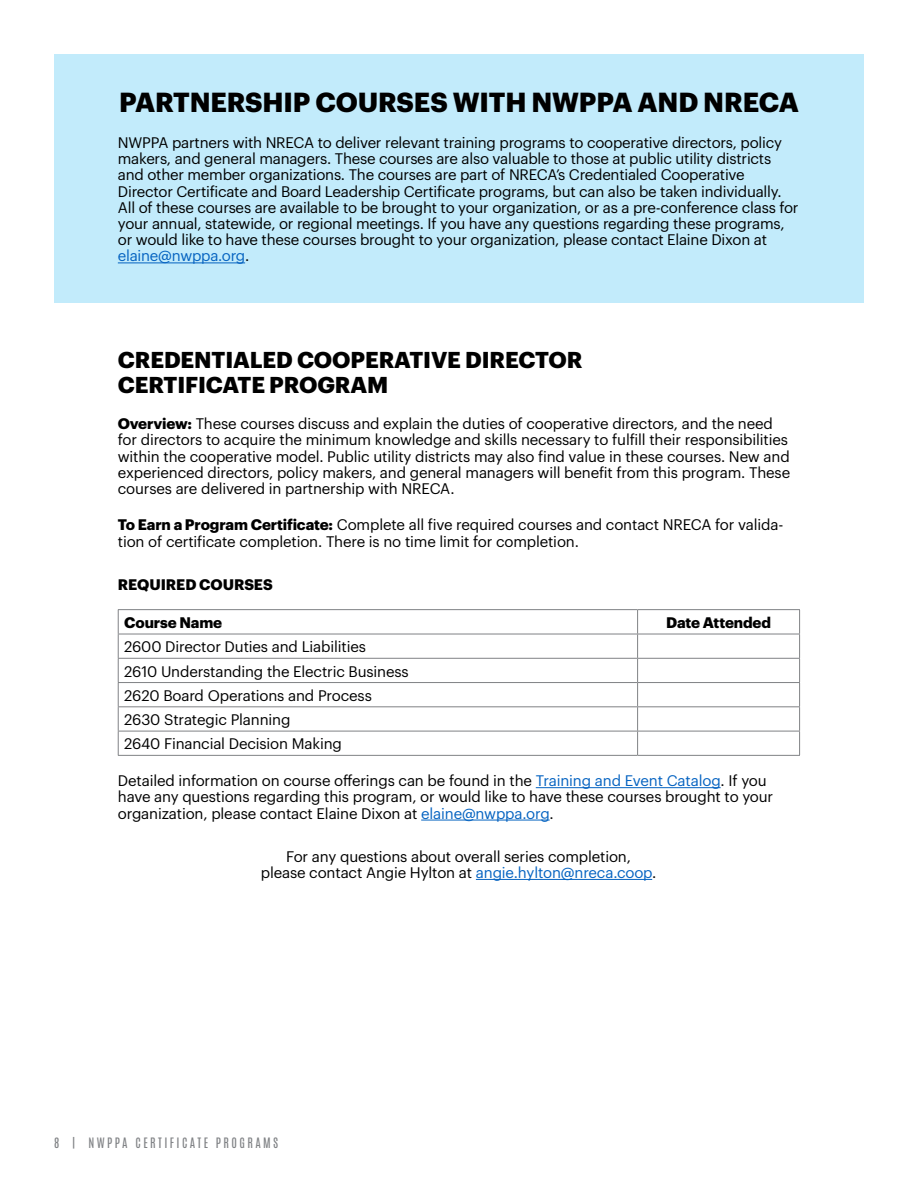
<style>
.page{position:relative;width:918px;height:1188px;background:#fff}
.page>*{position:absolute;margin:0;border:0;box-sizing:border-box;transform-origin:0 0}
.t1{font:700 27px "Graphik";letter-spacing:-.005em;color:#000}
.t2{font:700 22.5px/24.3px "Graphik";letter-spacing:-.005em;color:#000}
.t3{font:15px/16.2px "Graphik";letter-spacing:-.01em;color:#000}
.t4{font:700 15px "Graphik";letter-spacing:-.01em;color:#000}
.t5{font:12px "Antonio";letter-spacing:.2em;color:#808285}
.s1{color:#0563c1}
.s2{font-weight:700}
</style>
<div class="page">
<div style="left:54px;top:54px;width:810px;height:248px;background:#c2ebfb"></div>
<hr style="left:118px;top:263px;width:127px;height:1px;background:#0563c1">
<hr style="left:536px;top:787px;width:185px;height:1px;background:#0563c1">
<hr style="left:421px;top:820px;width:129px;height:1px;background:#0563c1">
<hr style="left:476px;top:879px;width:176px;height:1px;background:#0563c1">
<hr style="left:118px;top:609px;width:520px;height:1px;background:#808285">
<hr style="left:638px;top:609px;width:162px;height:1px;background:#808285">
<hr style="left:118px;top:634px;width:520px;height:1px;background:#808285">
<hr style="left:638px;top:634px;width:162px;height:1px;background:#808285">
<hr style="left:118px;top:658px;width:520px;height:1px;background:#808285">
<hr style="left:638px;top:658px;width:162px;height:1px;background:#808285">
<hr style="left:118px;top:682px;width:520px;height:1px;background:#808285">
<hr style="left:638px;top:682px;width:162px;height:1px;background:#808285">
<hr style="left:118px;top:706px;width:520px;height:1px;background:#808285">
<hr style="left:638px;top:706px;width:162px;height:1px;background:#808285">
<hr style="left:118px;top:731px;width:520px;height:1px;background:#808285">
<svg style="left:118px;top:610px;width:1px;height:145px"></svg>
<hr style="left:638px;top:731px;width:162px;height:1px;background:#808285">
<svg style="left:637px;top:610px;width:1px;height:145px"></svg>
<svg style="left:799px;top:610px;width:1px;height:145px"></svg>
<hr style="left:118px;top:755px;width:520px;height:1px;background:#808285">
<hr style="left:638px;top:755px;width:162px;height:1px;background:#808285">
<h1 class="t1" style="left:119px;top:81px;width:681px">PARTNERSHIP COURSES WITH NWPPA AND NRECA</h1>
<p class="t3" style="left:118px;top:133px;width:682px">NWPPA partners with NRECA to deliver relevant training programs to cooperative directors, policy makers, and general managers. These courses are also valuable to those at public utility districts and other member organizations. The courses are part of NRECA’s Credentialed Cooperative Director Certificate and Board Leadership Certificate programs, but can also be taken individually.<br>All of these courses are available to be brought to your organization, or as a pre-conference class for your annual, statewide, or regional meetings. If you have any questions regarding these programs, or would like to have these courses brought to your organization, please contact Elaine Dixon at <span class="s1">elaine@nwppa.org</span>.</p>
<h2 class="t2" style="left:118px;top:346px;width:466px">CREDENTIALED COOPERATIVE DIRECTOR<br>CERTIFICATE PROGRAM</h2>
<p class="t3" style="left:118px;top:414px;width:674px"><span class="s2">Overview:</span> These courses discuss and explain the duties of cooperative directors, and the need for directors to acquire the minimum knowledge and skills necessary to fulfill their responsibilities within the cooperative model. Public utility districts may also find value in these courses. New and experienced directors, policy makers, and general managers will benefit from this program. These courses are delivered in partnership with NRECA.</p>
<p class="t3" style="left:118px;top:516px;width:667px"><span class="s2">To Earn a Program Certificate:</span> Complete all five required courses and contact NRECA for valida&shy;tion of certificate completion. There is no time limit for completion.</p>
<p class="t4" style="left:118px;top:573px;width:156px">REQUIRED COURSES</p>
<p class="t4" style="left:124px;top:611px;width:99px">Course Name</p>
<p class="t4" style="left:666px;top:611px;width:106px">Date Attended</p>
<p class="t3" style="left:124px;top:633px;width:286px;line-height:24.3px">2600 Director Duties and Liabilities<br>2610 Understanding the Electric Business 2620 Board Operations and Process 2630 Strategic Planning<br>2640 Financial Decision Making</p>
<p class="t3" style="left:118px;top:771px;width:657px">Detailed information on course offerings can be found in the <span class="s1">Training and Event Catalog</span>. If you have any questions regarding this program, or would like to have these courses brought to your organization, please contact Elaine Dixon at <span class="s1">elaine@nwppa.org</span>.</p>
<p class="t3" style="left:261px;top:847px;width:397px;text-align:center">For any questions about overall series completion,<br>please contact Angie Hylton at <span class="s1">angie.hylton@nreca.coop</span>.</p>
<p class="t5" style="left:54px;top:1134px;width:226px">8 | NWPPA CERTIFICATE PROGRAMS</p>
</div>
